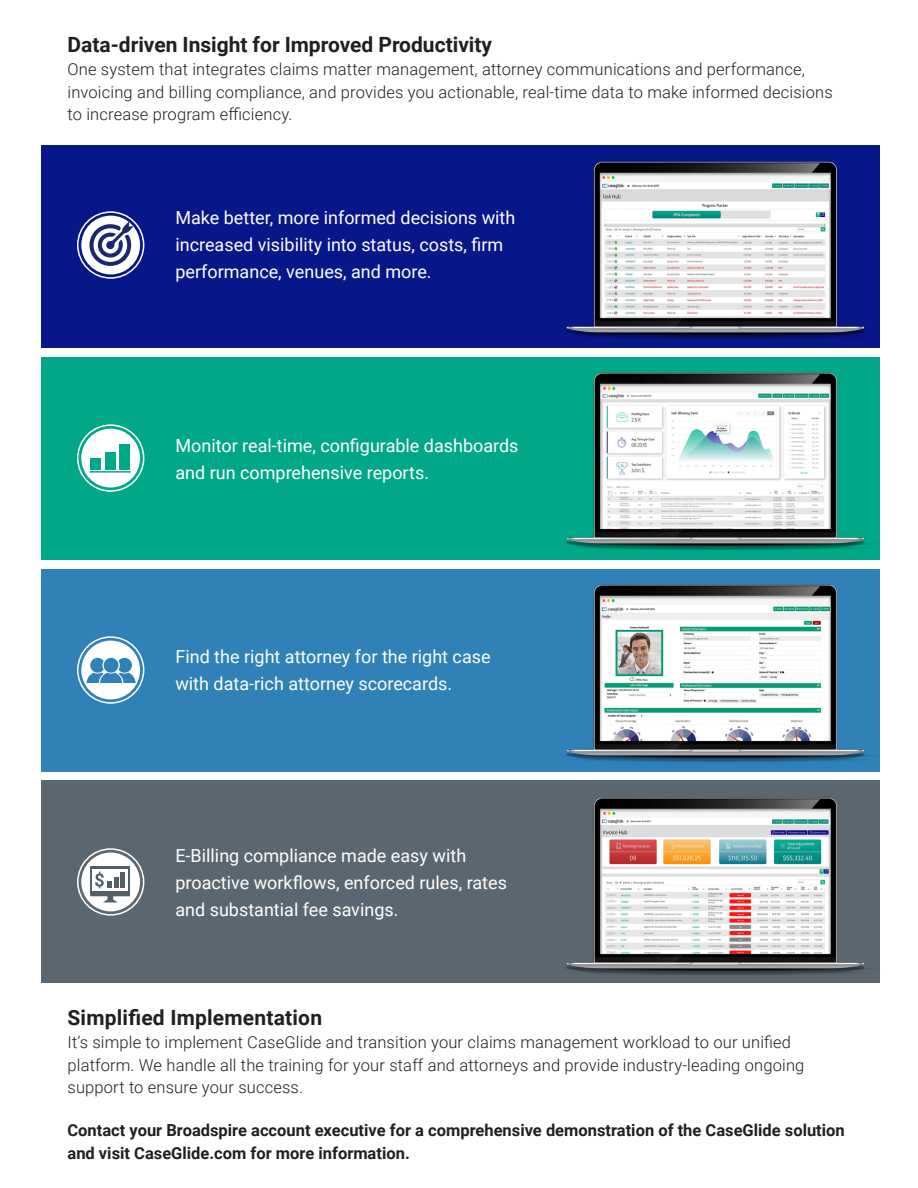
<style>
.page{position:relative;width:918px;height:1188px;background:#fff}
.page>*{position:absolute;margin:0;border:0;box-sizing:border-box;transform-origin:0 0}
.t1{font:700 21px "Roboto";color:#231f20}
.t2{font:18px/27px "Roboto";color:#fff}
.t3{font:300 16.5px/22.5px "Roboto";letter-spacing:.01em;color:#231f20}
.t4{font:700 16.5px/22.5px "Roboto";color:#231f20}
</style>
<div class="page">
<div style="left:41px;top:145px;width:838px;height:202px;background:#071689"></div>
<div style="left:41px;top:357px;width:838px;height:202px;background:#00a888"></div>
<div style="left:41px;top:569px;width:838px;height:202px;background:#2f81b7"></div>
<div style="left:41px;top:781px;width:838px;height:202px;background:#5b6770"></div>
<img style="left:549px;top:569px;width:331px;height:414px">
<img style="left:549px;top:145px;width:331px;height:415px">
<div style="left:81px;top:641px;width:59px;height:58px;background:#fff;border-radius:50%"></div>
<svg style="left:87px;top:658px;width:49px;height:25px"></svg>
<div style="left:77px;top:636px;width:67px;height:68px;border:2px solid #fff;border-radius:50%"></div>
<div style="left:81px;top:429px;width:59px;height:58px;background:#fff;border-radius:50%"></div>
<div style="left:90px;top:458px;width:11px;height:11px;background:#00a888"></div>
<div style="left:105px;top:452px;width:11px;height:17px;background:#00a888"></div>
<div style="left:119px;top:444px;width:11px;height:25px;background:#00a888"></div>
<hr style="left:89px;top:471px;width:42px;height:2px;background:#00a888">
<div style="left:77px;top:424px;width:67px;height:68px;border:2px solid #fff;border-radius:50%"></div>
<div style="left:77px;top:211px;width:67px;height:68px;border:2px solid #fff;border-radius:50%"></div>
<div style="left:81px;top:216px;width:59px;height:58px;background:#fff;border-radius:50%"></div>
<svg style="left:88px;top:221px;width:46px;height:47px"></svg>
<div style="left:81px;top:853px;width:59px;height:58px;background:#fff;border-radius:50%"></div>
<div style="left:77px;top:848px;width:67px;height:68px;border:2px solid #fff;border-radius:50%"></div>
<svg style="left:90px;top:866px;width:40px;height:36px"></svg>
<p class="t1" style="left:68px;top:30px;width:426px">Data-driven Insight for Improved Productivity</p>
<p class="t3" style="left:68px;top:58px;width:767px">One system that integrates claims matter management, attorney communications and performance, invoicing and billing compliance, and provides you actionable, real-time data to make informed decisions to increase program efficiency.</p>
<p class="t2" style="left:175px;top:203px;width:341px">Make better, more informed decisions with increased visibility into status, costs, firm performance, venues, and more.</p>
<p class="t2" style="left:175px;top:431px;width:345px">Monitor real-time, configurable dashboards and run comprehensive reports.</p>
<p class="t2" style="left:175px;top:642px;width:317px">Find the right attorney for the right case with data-rich attorney scorecards.</p>
<p class="t2" style="left:175px;top:841px;width:333px">E-Billing compliance made easy with proactive workflows, enforced rules, rates and substantial fee savings.</p>
<p class="t1" style="left:68px;top:1002px;width:256px">Simplified Implementation</p>
<p class="t3" style="left:68px;top:1030px;width:738px">It’s simple to implement CaseGlide and transition your claims management workload to our unified platform. We handle all the training for your staff and attorneys and provide industry-leading ongoing support to ensure your success.</p>
<p class="t4" style="left:68px;top:1119px;width:779px">Contact your Broadspire account executive for a comprehensive demonstration of the CaseGlide solution and visit CaseGlide.com for more information.</p>
</div>
